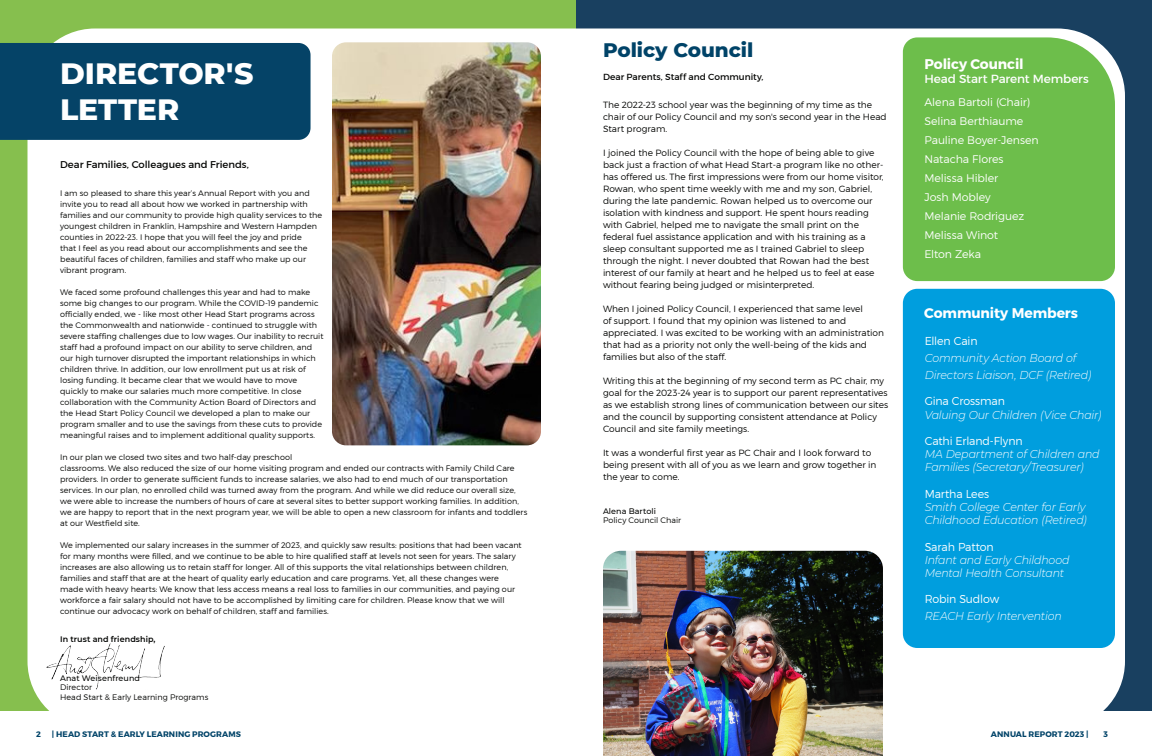
<style>
.page{position:relative;width:1152px;height:756px;background:#fff}
.page>*{position:absolute;margin:0;border:0;box-sizing:border-box;transform-origin:0 0}
.t1{font:800 30px "Montserrat";color:#fff}
.t2{font:800 20px "Montserrat";letter-spacing:-.005em;color:#004368}
.t3{font:700 14px "Montserrat";letter-spacing:-.01em;color:#fff}
.t4{font:12px "Montserrat";letter-spacing:-.01em;color:#fff}
.t5{font:italic 300 11.4px/13.2px "Montserrat";letter-spacing:-.015em;color:#fff;scale:.96 1}
.t6{font:300 11.4px "Montserrat";letter-spacing:-.015em;color:#fff;scale:.96 1}
.t7{font:300 11px "Montserrat";letter-spacing:-.01em;color:#fff}
.t8{font:10px "Montserrat";letter-spacing:-.005em;color:#040503}
.t9{font:300 9px/12px "Montserrat";color:#040503}
.t10{font:9px "Montserrat";color:#040503}
.t11{font:300 8px/11px "Montserrat";letter-spacing:.005em;color:#040503}
.t12{font:700 8px "Montserrat";letter-spacing:.01em;color:#004368}
.t13{font:500 8px "Montserrat";letter-spacing:.005em;color:#040503}
.t14{font:600 8px "Montserrat";letter-spacing:.01em;color:#040503}
</style>
<div class="page">
<div style="left:0;top:0;width:576px;height:711px;background:#86bf4e"></div>
<div style="left:576px;top:0;width:576px;height:711px;background:#194060"></div>
<div style="left:28px;top:28px;width:1097px;height:701px;background:#fff;border-radius:68px"></div>
<img style="left:603px;top:551px;width:280px;height:205px">
<div style="left:903px;top:37px;width:212px;height:244px;background:#6dbe4b"></div>
<div style="left:903px;top:289px;width:212px;height:359px;background:#009ede;border-radius:14px"></div>
<img style="left:47px;top:643px;width:117px;height:47px">
<img style="left:333px;top:43px;width:207px;height:401px">
<div style="left:324px;top:34px;width:225px;height:419px;border:8px solid #fff;border-radius:18px"></div>
<div style="left:0;top:43px;width:311px;height:97px;background:#054367"></div>
<p class="t1" style="left:60px;top:52px;width:195px">DIRECTOR'S</p>
<p class="t1" style="left:60px;top:88px;width:121px">LETTER</p>
<p class="t8" style="left:60px;top:159px;width:190px">Dear Families, Colleagues and Friends,</p>
<p class="t11" style="left:60px;top:188px;width:264px">I am so pleased to share this year’s Annual Report with you and invite you to read all about how we worked in partnership with families and our community to provide high quality services to the youngest children in Franklin, Hampshire and Western Hampden counties in 2022-23. I hope that you will feel the joy and pride<br>that I feel as you read about our accomplishments and see the beautiful faces of children, families and staff who make up our vibrant program.</p>
<p class="t11" style="left:60px;top:287px;width:265px">We faced some profound challenges this year and had to make some big changes to our program. While the COVID-19 pandemic officially ended, we - like most other Head Start programs across the Commonwealth and nationwide - continued to struggle with severe staffing challenges due to low wages. Our inability to recruit staff had a profound impact on our ability to serve children, and our high turnover disrupted the important relationships in which children thrive. In addition, our low enrollment put us at risk of losing funding. It became clear that we would have to move quickly to make our salaries much more competitive. In close collaboration with the Community Action Board of Directors and the Head Start Policy Council we developed a plan to make our program smaller and to use the savings from these cuts to provide meaningful raises and to implement additional quality supports.</p>
<p class="t11" style="left:60px;top:452px;width:469px">In our plan we closed two sites and two half-day preschool<br>classrooms. We also reduced the size of our home visiting program and ended our contracts with Family Child Care providers. In order to generate sufficient funds to increase salaries, we also had to end much of our transportation services. In our plan, no enrolled child was turned away from the program. And while we did reduce our overall size, we were able to increase the numbers of hours of care at several sites to better support working families. In addition, we are happy to report that in the next program year, we will be able to open a new classroom for infants and toddlers at our Westfield site.</p>
<p class="t11" style="left:60px;top:540px;width:463px">We implemented our salary increases in the summer of 2023, and quickly saw results: positions that had been vacant for many months were filled, and we continue to be able to hire qualified staff at levels not seen for years. The salary increases are also allowing us to retain staff for longer. All of this supports the vital relationships between children, families and staff that are at the heart of quality early education and care programs. Yet, all these changes were made with heavy hearts: We know that less access means a real loss to families in our communities, and paying our workforce a fair salary should not have to be accomplished by limiting care for children. Please know that we will continue our advocacy work on behalf of children, staff and families.</p>
<p class="t14" style="left:60px;top:634px;width:97px">In trust and friendship,</p>
<p class="t13" style="left:60px;top:672px;width:81px">Anat Weisenfreund</p>
<p class="t11" style="left:60px;top:682px;width:33px">Director</p>
<p class="t11" style="left:60px;top:692px;width:150px">Head Start &amp; Early Learning Programs</p>
<p class="t2" style="left:603px;top:35px;width:152px">Policy Council</p>
<p class="t10" style="left:603px;top:71px;width:162px">Dear Parents, Staff and Community,</p>
<p class="t9" style="left:603px;top:99px;width:285px">The 2022-23 school year was the beginning of my time as the chair of our Policy Council and my son's second year in the Head<br>Start program.</p>
<p class="t9" style="left:603px;top:147px;width:282px">I joined the Policy Council with the hope of being able to give back just a fraction of what Head Start-a program like no other&shy;has offered us. The first impressions were from our home visitor, Rowan, who spent time weekly with me and my son, Gabriel, during the late pandemic. Rowan helped us to overcome our isolation with kindness and support. He spent hours reading with Gabriel, helped me to navigate the small print on the federal fuel assistance application and with his training as a sleep consultant supported me as I trained Gabriel to sleep through the night. I never doubted that Rowan had the best interest of our family at heart and he helped us to feel at ease without fearing being judged or misinterpreted.</p>
<p class="t9" style="left:603px;top:303px;width:283px">When I joined Policy Council, I experienced that same level<br>of support. I found that my opinion was listened to and appreciated. I was excited to be working with an administration that had as a priority not only the well-being of the kids and families but also of the staff.</p>
<p class="t9" style="left:603px;top:375px;width:287px">Writing this at the beginning of my second term as PC chair, my goal for the 2023-24 year is to support our parent representatives as we establish strong lines of communication between our sites and the council by supporting consistent attendance at Policy Council and site family meetings.</p>
<p class="t9" style="left:603px;top:447px;width:275px">It was a wonderful first year as PC Chair and I look forward to being present with all of you as we learn and grow together in the year to come.</p>
<p class="t13" style="left:603px;top:505px;width:55px">Alena Bartoli</p>
<p class="t11" style="left:603px;top:515px;width:80px">Policy Council Chair</p>
<p class="t3" style="left:925px;top:55px;width:101px">Policy Council</p>
<p class="t4" style="left:925px;top:71px;width:166px">Head Start Parent Members</p>
<p class="t7" style="left:925px;top:95px;width:107px">Alena Bartoli (Chair)</p>
<p class="t7" style="left:925px;top:114px;width:100px">Selina Berthiaume</p>
<p class="t7" style="left:925px;top:133px;width:116px">Pauline Boyer-Jensen</p>
<p class="t7" style="left:925px;top:152px;width:80px">Natacha Flores</p>
<p class="t7" style="left:925px;top:171px;width:75px">Melissa Hibler</p>
<p class="t7" style="left:925px;top:190px;width:68px">Josh Mobley</p>
<p class="t7" style="left:925px;top:209px;width:101px">Melanie Rodriguez</p>
<p class="t7" style="left:925px;top:228px;width:75px">Melissa Winot</p>
<p class="t7" style="left:925px;top:247px;width:58px">Elton Zeka</p>
<p class="t3" style="left:924px;top:305px;width:155px">Community Members</p>
<p class="t6" style="left:925px;top:334px;width:57px">Ellen Cain</p>
<p class="t5" style="left:925px;top:351px;width:159px">Community Action Board of</p>
<p class="t5" style="left:925px;top:368px;width:175px">Directors Liaison, DCF (Retired)</p>
<p class="t6" style="left:925px;top:394px;width:85px">Gina Crossman</p>
<p class="t5" style="left:925px;top:408px;width:186px">Valuing Our Children (Vice Chair)</p>
<p class="t6" style="left:925px;top:434px;width:104px">Cathi Erland-Flynn</p>
<p class="t5" style="left:925px;top:447px;width:184px">MA Department of Children and<br>Families (Secretary/Treasurer)</p>
<p class="t6" style="left:925px;top:487px;width:69px">Martha Lees</p>
<p class="t5" style="left:925px;top:500px;width:170px">Smith College Center for Early<br>Childhood Education (Retired)</p>
<p class="t6" style="left:925px;top:540px;width:73px">Sarah Patton</p>
<p class="t5" style="left:925px;top:553px;width:153px">Infant and Early Childhood</p>
<p class="t5" style="left:925px;top:566px;width:147px">Mental Health Consultant</p>
<p class="t6" style="left:925px;top:592px;width:79px">Robin Sudlow</p>
<p class="t5" style="left:925px;top:609px;width:144px">REACH Early Intervention</p>
<p class="t12" style="left:36px;top:729px;width:6px">2</p>
<p class="t12" style="left:52px;top:729px;width:190px">| HEAD START &amp; EARLY LEARNING PROGRAMS</p>
<p class="t12" style="left:991px;top:729px;width:99px">ANNUAL REPORT 2023 |</p>
<p class="t12" style="left:1103px;top:729px;width:6px">3</p>
</div>
